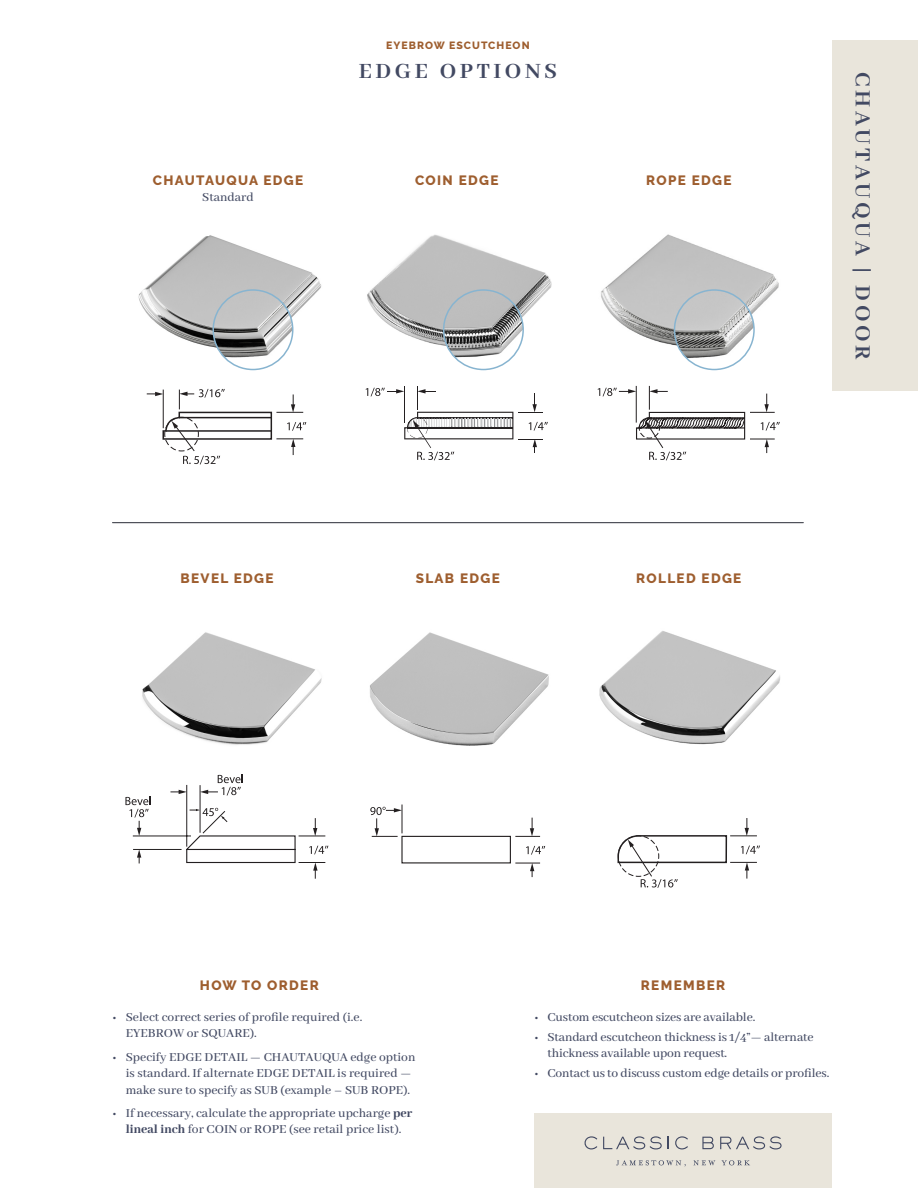
<style>
.page{position:relative;width:918px;height:1188px;background:#fff}
.page>*{position:absolute;margin:0;border:0;box-sizing:border-box;transform-origin:0 0}
.t1{font:700 24px "Abhaya Libre";letter-spacing:.15em;color:#424962}
.t2{font:500 13.5px/16.5px "Abhaya Libre";color:#424962}
.Subheads__Rust-Color{font:800 13.5px "Raleway";letter-spacing:.1em;color:#9e5e2f}
.t3{font:800 10.5px "Raleway";letter-spacing:.1em;color:#9e5e2f}
.s1{font-weight:800}
</style>
<div class="page">
<img style="left:138px;top:235px;width:184px;height:136px">
<img style="left:367px;top:235px;width:185px;height:136px">
<img style="left:601px;top:234px;width:178px;height:132px">
<div style="left:534px;top:1113px;width:298px;height:75px;background:#e9e5db"></div>
<div style="left:832px;top:41px;width:86px;height:350px;background:#e9e5db"></div>
<svg style="left:585px;top:1136px;width:12px;height:13px"></svg>
<svg style="left:603px;top:1136px;width:59px;height:13px"></svg>
<svg style="left:668px;top:1137px;width:1px;height:12px"></svg>
<svg style="left:675px;top:1136px;width:13px;height:13px"></svg>
<svg style="left:702px;top:1137px;width:12px;height:12px"></svg>
<svg style="left:720px;top:1136px;width:62px;height:13px"></svg>
<svg style="left:693px;top:1160px;width:22px;height:5px"></svg>
<svg style="left:721px;top:1160px;width:29px;height:5px"></svg>
<svg style="left:616px;top:1160px;width:70px;height:7px"></svg>
<svg style="left:598px;top:386px;width:182px;height:74px"></svg>
<svg style="left:366px;top:386px;width:182px;height:74px"></svg>
<img style="left:467px;top:417px;width:44px;height:10px">
<svg style="left:370px;top:805px;width:33px;height:32px"></svg>
<svg style="left:526px;top:846px;width:19px;height:9px"></svg>
<svg style="left:515px;top:818px;width:25px;height:19px"></svg>
<svg style="left:515px;top:863px;width:25px;height:14px"></svg>
<div style="left:401px;top:836px;width:110px;height:27px;border:1px solid #231f20"></div>
<svg style="left:137px;top:850px;width:4px;height:13px"></svg>
<svg style="left:125px;top:797px;width:26px;height:39px"></svg>
<hr style="left:133px;top:849px;width:49px;height:1px;background:#231f20">
<hr style="left:133px;top:836px;width:58px;height:1px;background:#231f20">
<hr style="left:186px;top:785px;width:1px;height:62px;background:#231f20">
<hr style="left:200px;top:785px;width:1px;height:48px;background:#231f20">
<svg style="left:170px;top:790px;width:17px;height:4px"></svg>
<svg style="left:200px;top:775px;width:43px;height:21px"></svg>
<svg style="left:186px;top:808px;width:142px;height:71px"></svg>
<svg style="left:617px;top:818px;width:143px;height:70px"></svg>
<svg style="left:147px;top:389px;width:159px;height:75px"></svg>
<hr style="left:112px;top:522px;width:692px;height:1px;background:#4e5059">
<img style="left:370px;top:632px;width:179px;height:114px">
<img style="left:142px;top:632px;width:180px;height:113px">
<img style="left:599px;top:631px;width:181px;height:114px">
<img style="left:213px;top:290px;width:80px;height:80px;border-radius:40px">
<div style="left:212px;top:289px;width:81px;height:81px;border:2px solid #87b4d0;border-radius:50%"></div>
<img style="left:444px;top:290px;width:79px;height:80px;border-radius:40px">
<div style="left:443px;top:289px;width:81px;height:81px;border:2px solid #87b4d0;border-radius:50%"></div>
<img style="left:675px;top:290px;width:79px;height:80px;border-radius:40px">
<div style="left:674px;top:289px;width:81px;height:81px;border:2px solid #87b4d0;border-radius:50%"></div>
<p class="Subheads__Rust-Color" style="left:153px;top:172px;width:152px">CHAUTAUQUA EDGE</p>
<p class="t2" style="left:202px;top:189px;width:53px">Standard</p>
<p class="t3" style="left:386px;top:39px;width:145px">EYEBROW ESCUTCHEON</p>
<p class="t1" style="left:359px;top:57px;width:200px">EDGE OPTIONS</p>
<p class="Subheads__Rust-Color" style="left:415px;top:172px;width:85px">COIN EDGE</p>
<p class="Subheads__Rust-Color" style="left:646px;top:172px;width:87px">ROPE EDGE</p>
<p class="Subheads__Rust-Color" style="left:181px;top:570px;width:95px">BEVEL EDGE</p>
<p class="Subheads__Rust-Color" style="left:416px;top:570px;width:86px">SLAB EDGE</p>
<p class="Subheads__Rust-Color" style="left:636px;top:570px;width:107px">ROLLED EDGE</p>
<p class="t1" style="left:876px;top:72px;width:289px;rotate:90deg">CHAUTAUQUA | DOOR</p>
<p class="Subheads__Rust-Color" style="left:200px;top:978px;width:120px">HOW TO ORDER</p>
<p class="Subheads__Rust-Color" style="left:641px;top:978px;width:86px">REMEMBER</p>
<p class="t2" style="left:126px;top:1009px;width:238px;text-indent:-14px">• Select correct series of profile required (i.e.<br>EYEBROW or SQUARE).</p>
<p class="t2" style="left:126px;top:1049px;width:291px;text-indent:-14px">• Specify EDGE DETAIL — CHAUTAUQUA edge option is standard. If alternate EDGE DETAIL is required — make sure to specify as SUB (example – SUB ROPE).</p>
<p class="t2" style="left:112px;top:1105px;width:301px;text-align:center">• If necessary, calculate the appropriate upcharge <span class="s1">per lineal inch</span> for COIN or ROPE (see retail price list).</p>
<p class="t2" style="left:534px;top:1009px;width:223px">• Custom escutcheon sizes are available.</p>
<p class="t2" style="left:548px;top:1029px;width:268px;text-indent:-14px">• Standard escutcheon thickness is 1/4”— alternate thickness available upon request.</p>
<p class="t2" style="left:534px;top:1065px;width:297px">• Contact us to discuss custom edge details or profiles.</p>
</div>
